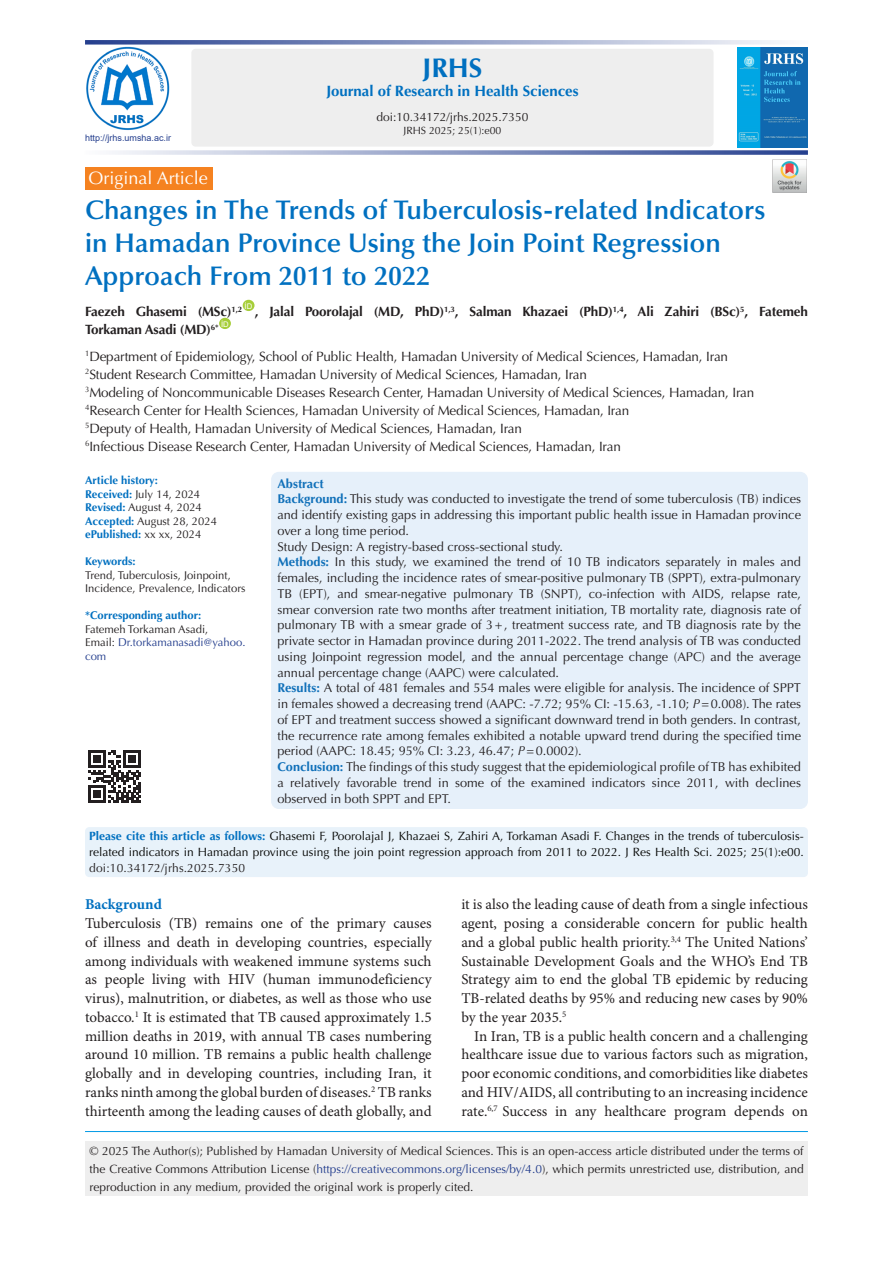
<style>
.page{position:relative;width:893px;height:1263px;background:#fff}
.page>*{position:absolute;margin:0;border:0;box-sizing:border-box;transform-origin:0 0}
.t1{font:600 27px/33px "Optima LT Std";color:#0070c0}
.t2{font:700 27px "Optima LT Std";color:#0070c0}
.t3{font:18px "Optima LT Std";color:#fff}
.t4{font:15px/18.8px "Minion Pro";color:#231f20;text-align:justify}
.t5{font:700 15px "Optima LT Std";color:#0070c0}
.heading_1{font:700 15px "Minion Pro";color:#0070c0}
.t6{font:13.5px "Optima LT Std";letter-spacing:-.01em;color:#231f20}
.t7{font:700 13.5px "Optima LT Std";letter-spacing:-.01em;color:#231f20}
.t8{font:12.75px/15.8px "Optima LT Std";color:#231f20;text-align:justify}
.t9{font:700 12.75px "Optima LT Std";color:#1070b9}
.t10{font:12px/18px "Optima LT Std";color:#221e1f;text-align:justify}
.t11{font:12px/15.8px "Optima LT Std";color:#040503;text-align:justify}
.t12{font:12px "Optima LT Std";color:#231f20}
.t13{font:11.25px/13.5px "Optima LT Std";color:#231f20}
.t14{font:700 11.25px "Optima LT Std";color:#0070c0}
.t15{font:11.25px/13.5px "Optima LT Std";color:#253f8e}
.t16{font:700 11.25px "Optima LT Std";letter-spacing:-.02em;color:#0070c0}
.t17{font:10.5px "Optima LT Std";color:#231f20}
.Body_Text{font:9px "Arial";color:#253f8e}
.t18{font:7.8px "Arial";color:#fff}
.s1{font-weight:700;color:#0070c0}
.s2{font-weight:400;color:#231f20}
.s3{color:#231f20}
.s4{font-weight:700;color:#1070b9}
.s5{font-style:italic}
.s6{color:#253f8e}
</style>
<div class="page">
<hr style="left:85px;top:1131px;width:723px;height:1px;background:#0099e5">
<div style="left:191px;top:49px;width:522px;height:98px;background:#eee;border-radius:4px"></div>
<div style="left:85px;top:1141px;width:723px;height:55px;background:#eee"></div>
<div style="left:243px;top:300px;width:12px;height:11px;background:#a6ce39;border-radius:50%"></div>
<div style="left:219px;top:318px;width:12px;height:11px;background:#a6ce39;border-radius:50%"></div>
<div style="left:85px;top:167px;width:128px;height:23px;background:#f58220"></div>
<img style="left:773px;top:159px;width:34px;height:34px">
<img style="left:738px;top:47px;width:70px;height:100px">
<img style="left:86px;top:47px;width:84px;height:83px">
<svg style="left:112px;top:150px;width:696px;height:5px"></svg>
<svg style="left:85px;top:40px;width:697px;height:5px"></svg>
<svg style="left:89px;top:750px;width:52px;height:52px"></svg>
<div style="left:85px;top:827px;width:723px;height:50px;background:#e8f2fa;border-radius:4px"></div>
<div style="left:271px;top:472px;width:537px;height:337px;background:#e6f0fa;border-radius:8px"></div>
<p class="Body_Text" style="left:85px;top:132px;width:88px">http://jrhs.umsha.ac.ir</p>
<p class="t3" style="left:88px;top:167px;width:121px">Original Article</p>
<p class="t2" style="left:422px;top:52px;width:61px">JRHS</p>
<p class="t5" style="left:326px;top:83px;width:254px">Journal of Research in Health Sciences</p>
<p class="t12" style="left:376px;top:110px;width:154px">doi:10.34172/jrhs.2025.7350</p>
<p class="t17" style="left:403px;top:124px;width:100px">JRHS 2025; 25(1):e00</p>
<p class="t1" style="left:85px;top:194px;width:682px">Changes in The Trends of Tuberculosis-related Indicators in Hamadan Province Using the Join Point Regression<br>Approach From 2011 to 2022</p>
<p class="t7" style="left:85px;top:304px;width:159px">Faezeh Ghasemi (MSc)<sup>1,2</sup></p>
<p class="t18" style="left:245px;top:300px;width:9px">ID</p>
<p class="t7" style="left:255px;top:304px;width:555px">, Jalal Poorolajal (MD, PhD)<sup>1,3</sup>, Salman Khazaei (PhD)<sup>1,4</sup>, Ali Zahiri (BSc)<sup>5</sup>, Fatemeh</p>
<p class="t18" style="left:221px;top:318px;width:9px">ID</p>
<p class="t6" style="left:85px;top:348px;width:645px"><sup>1</sup>Department of Epidemiology, School of Public Health, Hamadan University of Medical Sciences, Hamadan, Iran</p>
<p class="t6" style="left:85px;top:366px;width:503px"><sup>2</sup>Student Research Committee, Hamadan University of Medical Sciences, Hamadan, Iran</p>
<p class="t6" style="left:85px;top:384px;width:671px"><sup>3</sup>Modeling of Noncommunicable Diseases Research Center, Hamadan University of Medical Sciences, Hamadan, Iran</p>
<p class="t6" style="left:85px;top:402px;width:546px"><sup>4</sup>Research Center for Health Sciences, Hamadan University of Medical Sciences, Hamadan, Iran</p>
<p class="t6" style="left:85px;top:420px;width:438px"><sup>5</sup>Deputy of Health, Hamadan University of Medical Sciences, Hamadan, Iran</p>
<p class="t6" style="left:85px;top:438px;width:537px"><sup>6</sup>Infectious Disease Research Center, Hamadan University of Medical Sciences, Hamadan, Iran</p>
<p class="t7" style="left:85px;top:322px;width:135px">Torkaman Asadi (MD)<sup>6*</sup></p>
<p class="t14" style="left:85px;top:474px;width:74px">Article history:</p>
<p class="t13" style="left:85px;top:487px;width:117px"><span class="s1">Received:</span> July 14, 2024</p>
<p class="t13" style="left:85px;top:501px;width:118px"><span class="s1">Revised:</span> August 4, 2024</p>
<p class="t13" style="left:85px;top:514px;width:133px"><span class="s1">Accepted:</span> August 28, 2024</p>
<p class="t14" style="left:85px;top:528px;width:118px">ePublished: <span class="s2">xx xx, 2024</span></p>
<p class="t16" style="left:85px;top:555px;width:52px">Keywords:</p>
<p class="t13" style="left:85px;top:568px;width:162px">Trend, Tuberculosis, Joinpoint,<br>Incidence, Prevalence, Indicators</p>
<p class="t14" style="left:85px;top:609px;width:118px">*Corresponding author:</p>
<p class="t13" style="left:85px;top:622px;width:125px">Fatemeh Torkaman Asadi,</p>
<p class="t15" style="left:85px;top:636px;width:162px"><span class="s3">Email:</span> Dr.torkamanasadi@yahoo. com</p>
<p class="t9" style="left:277px;top:476px;width:48px">Abstract</p>
<p class="t8" style="left:277px;top:491px;width:525px"><span class="s4">Background:</span> This study was conducted to investigate the trend of some tuberculosis (TB) indices and identify existing gaps in addressing this important public health issue in Hamadan province over a long time period.</p>
<p class="t8" style="left:277px;top:538px;width:287px">Study Design: A registry-based cross-sectional study.</p>
<p class="t8" style="left:277px;top:554px;width:525px"><span class="s4">Methods:</span> In this study, we examined the trend of 10 TB indicators separately in males and females, including the incidence rates of smear-positive pulmonary TB (SPPT), extra-pulmonary TB (EPT), and smear-negative pulmonary TB (SNPT), co-infection with AIDS, relapse rate, smear conversion rate two months after treatment initiation, TB mortality rate, diagnosis rate of pulmonary TB with a smear grade of 3+, treatment success rate, and TB diagnosis rate by the private sector in Hamadan province during 2011-2022. The trend analysis of TB was conducted using Joinpoint regression model, and the annual percentage change (APC) and the average annual percentage change (AAPC) were calculated.</p>
<p class="t8" style="left:277px;top:680px;width:525px"><span class="s4">Results:</span> A total of 481 females and 554 males were eligible for analysis. The incidence of SPPT in females showed a decreasing trend (AAPC: -7.72; 95% CI: -15.63, -1.10; <span class="s5">P</span>=0.008). The rates of EPT and treatment success showed a significant downward trend in both genders. In contrast, the recurrence rate among females exhibited a notable upward trend during the specified time period (AAPC: 18.45; 95% CI: 3.23, 46.47; <span class="s5">P</span>=0.0002).</p>
<p class="t8" style="left:277px;top:759px;width:525px"><span class="s4">Conclusion:</span> The findings of this study suggest that the epidemiological profile of TB has exhibited a relatively favorable trend in some of the examined indicators since 2011, with declines observed in both SPPT and EPT.</p>
<p class="t11" style="left:89px;top:828px;width:716px"><span class="s1">Please cite this article as follows:</span> Ghasemi F, Poorolajal J, Khazaei S, Zahiri A, Torkaman Asadi F. Changes in the trends of tuberculosis&shy;related indicators in Hamadan province using the join point regression approach from 2011 to 2022. J Res Health Sci. 2025; 25(1):e00. <span class="s3">doi:10.34172/jrhs.2025.7350</span></p>
<p class="heading_1" style="left:85px;top:894px;width:78px">Background</p>
<p class="t4" style="left:85px;top:914px;width:348px">Tuberculosis (TB) remains one of the primary causes of illness and death in developing countries, especially among individuals with weakened immune systems such as people living with HIV (human immunodeficiency virus), malnutrition, or diabetes, as well as those who use tobacco.<sup>1</sup> It is estimated that TB caused approximately 1.5 million deaths in 2019, with annual TB cases numbering around 10 million. TB remains a public health challenge globally and in developing countries, including Iran, it ranks ninth among the global burden of diseases.<sup>2</sup> TB ranks thirteenth among the leading causes of death globally, and</p>
<p class="t4" style="left:461px;top:896px;width:348px">it is also the leading cause of death from a single infectious agent, posing a considerable concern for public health and a global public health priority.<sup>3,4</sup> The United Nations’ Sustainable Development Goals and the WHO’s End TB Strategy aim to end the global TB epidemic by reducing TB-related deaths by 95% and reducing new cases by 90% by the year 2035.<sup>5</sup></p>
<p class="t4" style="left:461px;top:1027px;width:348px;text-indent:13px">In Iran, TB is a public health concern and a challenging healthcare issue due to various factors such as migration, poor economic conditions, and comorbidities like diabetes and HIV/AIDS, all contributing to an increasing incidence rate.<sup>6,7</sup> Success in any healthcare program depends on</p>
<p class="t10" style="left:90px;top:1142px;width:716px"><span class="s3">© 2025 The Author(s); Published by Hamadan University of Medical Sciences.</span> This is an open-access article distributed under the terms of the Creative Commons Attribution License (<span class="s6">https://creativecommons.org/licenses/by/4.0</span>), which permits unrestricted use, distribution, and reproduction in any medium, provided the original work is properly cited.</p>
</div>
